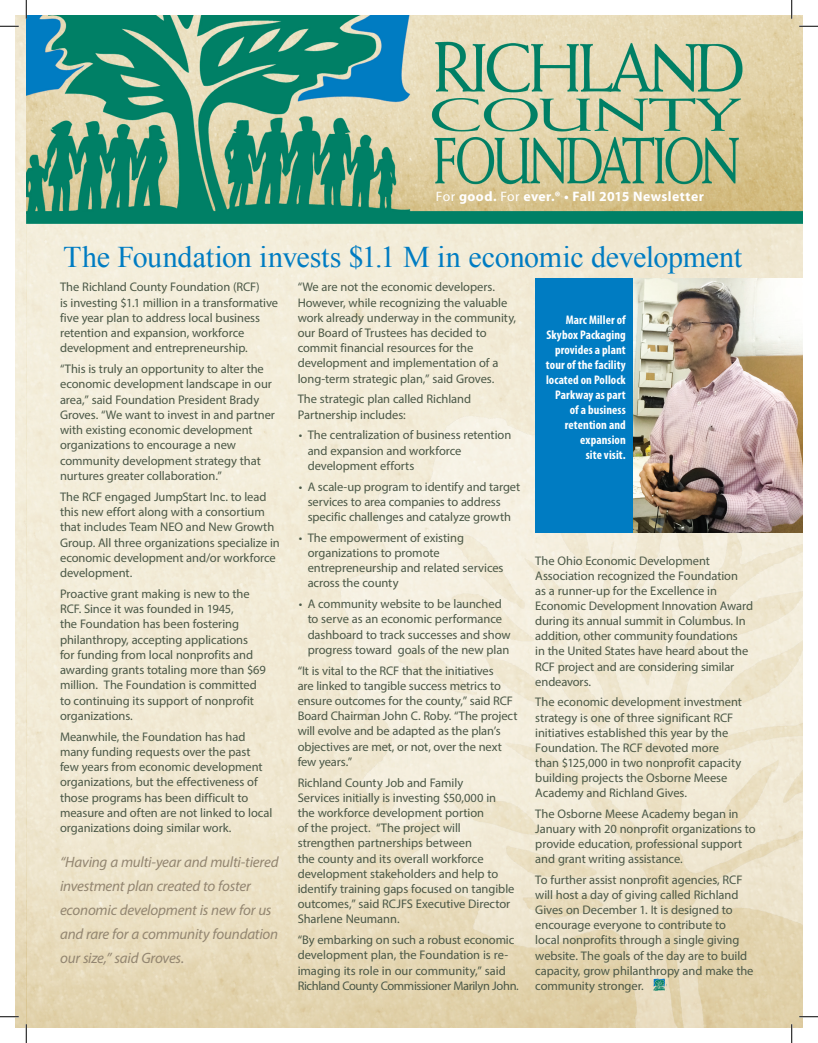
<style>
.page{position:relative;width:818px;height:1043px;background:#fff}
.page>*{position:absolute;margin:0;border:0;box-sizing:border-box;transform-origin:0 0}
.t1{font:30px "Times New Roman";letter-spacing:-.01em;color:#007cc2}
.t2{font:italic 15px/24px "Myriad Pro";letter-spacing:-.015em;color:#938671}
.t3{font:700 13.75px "Myriad Pro";letter-spacing:.03em;color:#fff}
.t4{font:12.5px/15.2px "Myriad Pro";letter-spacing:-.005em;color:#4b5847}
.t5{font:700 condensed 12.5px/15px "Myriad Pro";letter-spacing:.005em;color:#fff;text-align:right}
.s1{font-weight:400}
</style>
<div class="page">
<img style="left:26px;top:224px;width:776px;height:804px">
<svg style="left:15px;top:15px;width:11px;height:1013px;background:#f0e8d2"></svg>
<img style="left:26px;top:15px;width:776px;height:196px">
<div style="left:26px;top:211px;width:776px;height:13px;background:#008066"></div>
<div style="left:535px;top:278px;width:267px;height:254px;background:#007cc2"></div>
<img style="left:633px;top:278px;width:169px;height:254px">
<svg style="left:653px;top:978px;width:12px;height:12px"></svg>
<svg style="left:0;top:25px;width:19px;height:2px"></svg>
<svg style="left:799px;top:25px;width:19px;height:2px"></svg>
<svg style="left:0;top:1015px;width:19px;height:2px"></svg>
<svg style="left:799px;top:1015px;width:19px;height:2px"></svg>
<svg style="left:25px;top:0;width:2px;height:19px"></svg>
<svg style="left:25px;top:1024px;width:2px;height:18px"></svg>
<svg style="left:790px;top:0;width:2px;height:19px"></svg>
<svg style="left:790px;top:1024px;width:2px;height:18px"></svg>
<p class="t3" style="left:436px;top:188px;width:269px"><span class="s1">For</span> good. <span class="s1">For</span> ever.® • Fall 2015 Newsletter</p>
<h1 class="t1" style="left:63px;top:240px;width:680px">The Foundation invests $1.1 M in economic development</h1>
<p class="t4" style="left:60px;top:279px;width:220px">The Richland County Foundation (RCF)<br>is investing $1.1 million in a transformative five year plan to address local business retention and expansion, workforce development and entrepreneurship.</p>
<p class="t4" style="left:60px;top:361px;width:216px">“This is truly an opportunity to alter the economic development landscape in our area,” said Foundation President Brady Groves. “We want to invest in and partner with existing economic development organizations to encourage a new community development strategy that nurtures greater collaboration.”</p>
<p class="t4" style="left:60px;top:489px;width:221px">The RCF engaged JumpStart Inc. to lead this new effort along with a consortium that includes Team NEO and New Growth Group. All three organizations specialize in economic development and/or workforce development.</p>
<p class="t4" style="left:60px;top:586px;width:207px">Proactive grant making is new to the RCF. Since it was founded in 1945,<br>the Foundation has been fostering philanthropy, accepting applications<br>for funding from local nonprofits and awarding grants totaling more than $69 million. The Foundation is committed to continuing its support of nonprofit organizations.</p>
<p class="t4" style="left:60px;top:728px;width:214px">Meanwhile, the Foundation has had many funding requests over the past few years from economic development organizations, but the effectiveness of those programs has been difficult to measure and often are not linked to local organizations doing similar work.</p>
<p class="t2" style="left:60px;top:850px;width:220px">“Having a multi-year and multi-tiered investment plan created to foster economic development is new for us and rare for a community foundation our size,” said Groves.</p>
<p class="t4" style="left:298px;top:279px;width:220px">“We are not the economic developers.<br>However, while recognizing the valuable work already underway in the community, our Board of Trustees has decided to commit financial resources for the development and implementation of a long-term strategic plan,” said Groves.</p>
<p class="t4" style="left:298px;top:391px;width:175px">The strategic plan called Richland<br>Partnership includes:</p>
<p class="t4" style="left:308px;top:427px;width:205px;text-indent:-9px">• The centralization of business retention and expansion and workforce development efforts</p>
<p class="t4" style="left:308px;top:478px;width:214px;text-indent:-9px">• A scale-up program to identify and target services to area companies to address specific challenges and catalyze growth</p>
<p class="t4" style="left:308px;top:530px;width:197px;text-indent:-9px">• The empowerment of existing organizations to promote entrepreneurship and related services across the county</p>
<p class="t4" style="left:308px;top:596px;width:204px;text-indent:-9px">• A community website to be launched to serve as an economic performance dashboard to track successes and show progress toward goals of the new plan</p>
<p class="t4" style="left:298px;top:662px;width:221px">“It is vital to the RCF that the initiatives<br>are linked to tangible success metrics to ensure outcomes for the county,” said RCF Board Chairman John C. Roby. “The project will evolve and be adapted as the plan’s objectives are met, or not, over the next few years.”</p>
<p class="t4" style="left:298px;top:774px;width:218px">Richland County Job and Family<br>Services initially is investing $50,000 in the workforce development portion<br>of the project. “The project will strengthen partnerships between<br>the county and its overall workforce development stakeholders and help to identify training gaps focused on tangible outcomes,” said RCJFS Executive Director Sharlene Neumann.</p>
<p class="t4" style="left:298px;top:932px;width:223px">“By embarking on such a robust economic development plan, the Foundation is re&shy;imaging its role in our community,” said Richland County Commissioner Marilyn John.</p>
<p class="t5" style="left:546px;top:312px;width:81px">Marc Miller of<br>Skybox Packaging provides a plant tour of the facility located on Pollock<br>Parkway as part of a business retention and expansion<br>site visit.</p>
<p class="t4" style="left:535px;top:552px;width:219px">The Ohio Economic Development Association recognized the Foundation<br>as a runner-up for the Excellence in Economic Development Innovation Award during its annual summit in Columbus. In addition, other community foundations<br>in the United States have heard about the RCF project and are considering similar endeavors.</p>
<p class="t4" style="left:535px;top:694px;width:208px">The economic development investment strategy is one of three significant RCF initiatives established this year by the Foundation. The RCF devoted more than $125,000 in two nonprofit capacity building projects the Osborne Meese Academy and Richland Gives.</p>
<p class="t4" style="left:535px;top:806px;width:222px">The Osborne Meese Academy began in January with 20 nonprofit organizations to provide education, professional support and grant writing assistance.</p>
<p class="t4" style="left:535px;top:872px;width:220px">To further assist nonprofit agencies, RCF will host a day of giving called Richland Gives on December 1. It is designed to encourage everyone to contribute to<br>local nonprofits through a single giving website. The goals of the day are to build capacity, grow philanthropy and make the community stronger.</p>
</div>
